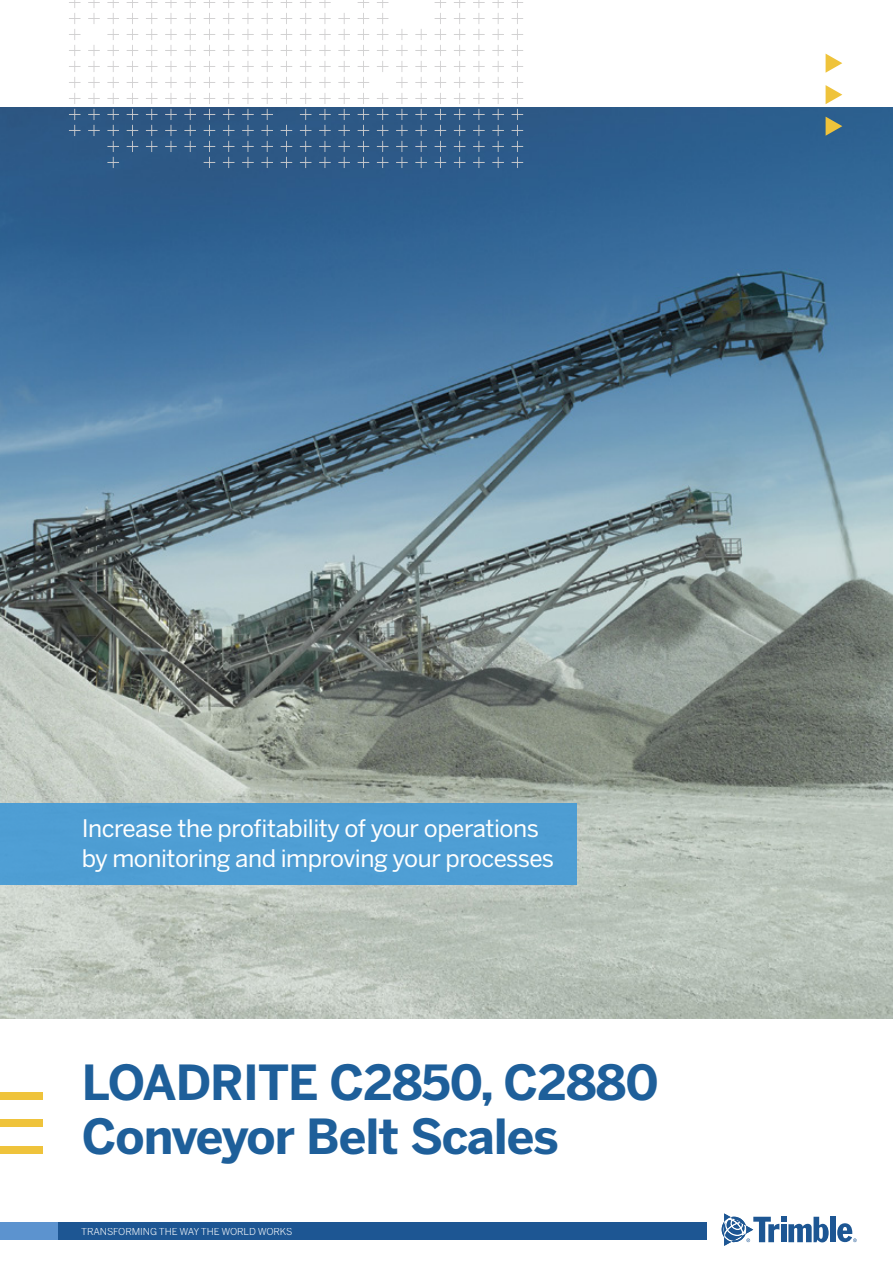
<style>
.page{position:relative;width:893px;height:1263px;background:#fff}
.page>*{position:absolute;margin:0;border:0;box-sizing:border-box;transform-origin:0 0}
.t1{font:700 48px/54px "Benton Sans";letter-spacing:-.02em;color:#1e5f9a}
.t2{font:24px/30px "Benton Sans";letter-spacing:-.02em;color:#fff}
.t3{font:9.75px "Benton Sans";letter-spacing:-.01em;color:#fff}
</style>
<div class="page">
<img style="left:0;top:108px;width:893px;height:910px">
<div style="left:0;top:1092px;width:42px;height:7px;background:#efc33b"></div>
<div style="left:0;top:1119px;width:42px;height:7px;background:#efc33b"></div>
<div style="left:0;top:1146px;width:42px;height:7px;background:#efc33b"></div>
<div style="left:0;top:803px;width:577px;height:81px;background:#4e9ed4"></div>
<svg style="left:69px;top:0;width:454px;height:168px"></svg>
<div style="left:830px;top:1217px;width:6px;height:25px;background:#1d5693"></div>
<svg style="left:722px;top:1213px;width:107px;height:33px"></svg>
<svg style="left:837px;top:1223px;width:20px;height:19px"></svg>
<div style="left:0;top:1223px;width:707px;height:17px;background:#5c93cf"></div>
<div style="left:58px;top:1223px;width:649px;height:17px;background:#1d5693"></div>
<svg style="left:826px;top:54px;width:16px;height:19px"></svg>
<svg style="left:826px;top:85px;width:16px;height:19px"></svg>
<svg style="left:826px;top:117px;width:16px;height:19px"></svg>
<p class="t2" style="left:82px;top:814px;width:474px">Increase the profitability of your operations by monitoring and improving your processes</p>
<h1 class="t1" style="left:82px;top:1056px;width:578px">LOADRITE C2850, C2880<br>Conveyor Belt Scales</h1>
<p class="t3" style="left:81px;top:1226px;width:213px">TRANSFORMING THE WAY THE WORLD WORKS</p>
</div>
